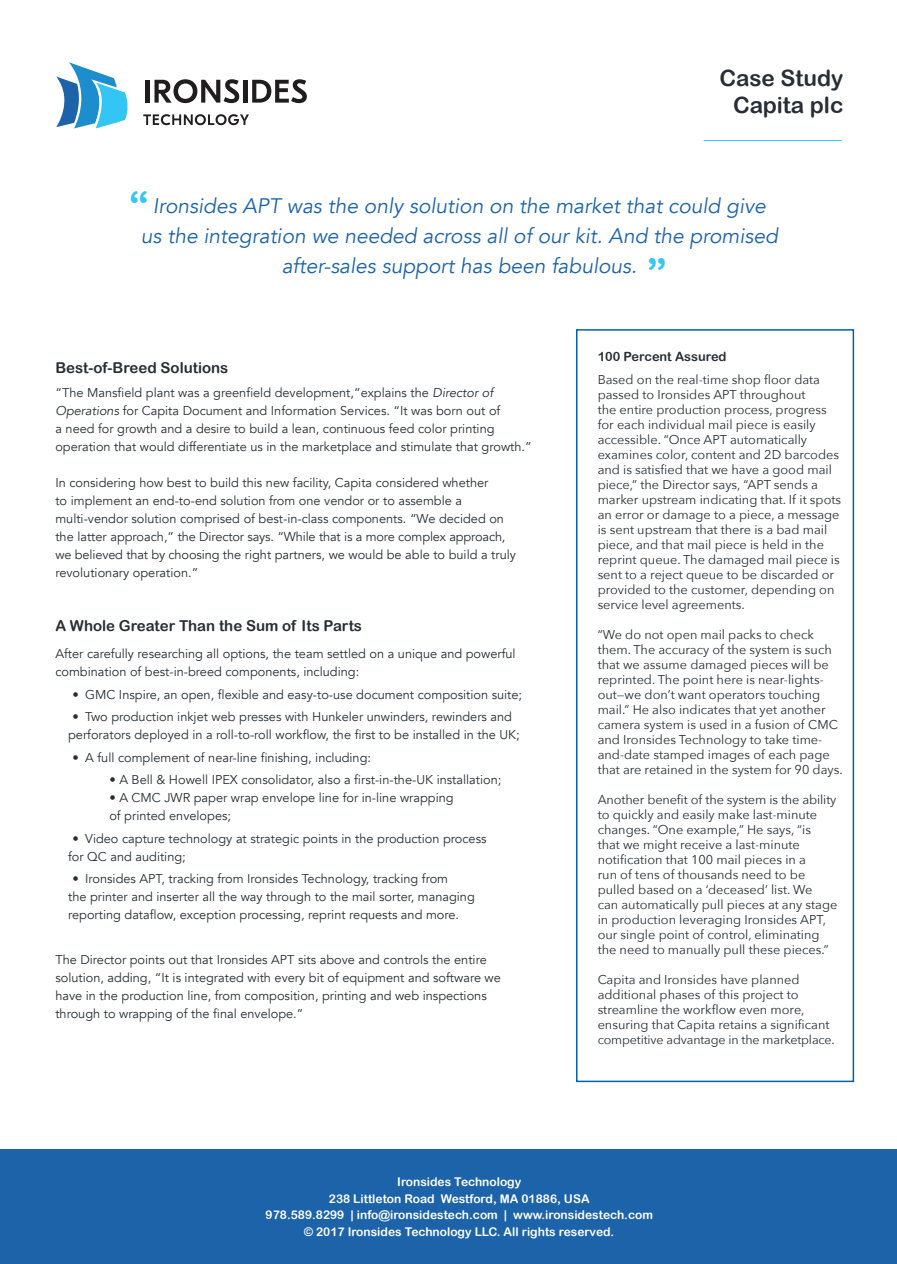
<style>
.page{position:relative;width:897px;height:1264px;background:#fff}
.page>*{position:absolute;margin:0;border:0;box-sizing:border-box;transform-origin:0 0}
.t1{font:42px "Arial Rounded MT Bold";color:#38c6f4}
.t2{font:22.5px/27px "Arial Rounded MT Bold";color:#272e35;text-align:right}
.t3{font:italic 21px/30px "Avenir";color:#1c63a9;text-align:center}
.t4{font:15px "Arial Rounded MT Bold";color:#272e35}
.t5{font:12.75px/18px "Avenir";color:#272e35}
.t6{font:12.75px/15px "Avenir Next";color:#272e35}
.t7{font:12.75px "Arial Rounded MT Bold";color:#272e35}
.t8{font:12.45px "Avenir Next";letter-spacing:-.01em;color:#272e35}
.t9{font:12px/16.5px "Arial Rounded MT Bold";color:#fff;text-align:center}
.s1{font-style:italic}
</style>
<div class="page">
<div style="left:0;top:1149px;width:896px;height:115px;background:#1c63a9"></div>
<div style="left:576px;top:329px;width:278px;height:753px;border:2px solid #0062a7"></div>
<hr style="left:703px;top:140px;width:138px;height:1px;background:#38c6f4">
<hr style="left:145px;top:80px;width:4px;height:23px;background:#201d1e">
<svg style="left:154px;top:79px;width:85px;height:24px"></svg>
<hr style="left:243px;top:80px;width:4px;height:23px;background:#201d1e">
<svg style="left:252px;top:79px;width:55px;height:24px"></svg>
<svg style="left:143px;top:114px;width:106px;height:11px"></svg>
<svg style="left:56px;top:62px;width:72px;height:66px"></svg>
<h2 class="t2" style="left:719px;top:64px;width:126px">Case Study<br>Capita plc</h2>
<h1 class="t1" style="left:129px;top:182px;width:21px">“</h1>
<h3 class="t3" style="left:141px;top:191px;width:638px">Ironsides APT was the only solution on the market that could give us the integration we needed across all of our kit. And the promised after-sales support has been fabulous.</h3>
<h1 class="t1" style="left:666px;top:279px;width:21px;rotate:-180deg">“</h1>
<p class="t4" style="left:55px;top:359px;width:174px">Best-of-Breed Solutions</p>
<p class="t5" style="left:55px;top:384px;width:477px">“The Mansfield plant was a greenfield development,”explains the <span class="s1">Director of Operations</span> for Capita Document and Information Services. “It was born out of<br>a need for growth and a desire to build a lean, continuous feed color printing operation that would differentiate us in the marketplace and stimulate that growth.”</p>
<p class="t5" style="left:55px;top:474px;width:462px">In considering how best to build this new facility, Capita considered whether<br>to implement an end-to-end solution from one vendor or to assemble a multi-vendor solution comprised of best-in-class components. “We decided on the latter approach,” the Director says. “While that is a more complex approach, we believed that by choosing the right partners, we would be able to build a truly revolutionary operation.”</p>
<p class="t4" style="left:55px;top:617px;width:308px">A Whole Greater Than the Sum of Its Parts</p>
<p class="t5" style="left:55px;top:645px;width:461px">After carefully researching all options, the team settled on a unique and powerful combination of best-in-breed components, including:</p>
<p class="t5" style="left:72px;top:685px;width:451px">• GMC Inspire, an open, flexible and easy-to-use document composition suite;</p>
<p class="t5" style="left:68px;top:708px;width:453px;text-align:center">• Two production inkjet web presses with Hunkeler unwinders, rewinders and perforators deployed in a roll-to-roll workflow, the first to be installed in the UK;</p>
<p class="t5" style="left:72px;top:748px;width:300px">• A full complement of near-line finishing, including:</p>
<p class="t5" style="left:109px;top:771px;width:393px">• A Bell &amp; Howell IPEX consolidator, also a first-in-the-UK installation;</p>
<p class="t5" style="left:109px;top:789px;width:346px">• A CMC JWR paper wrap envelope line for in-line wrapping of printed envelopes;</p>
<p class="t5" style="left:68px;top:829px;width:420px;text-indent:4px">• Video capture technology at strategic points in the production process for QC and auditing;</p>
<p class="t5" style="left:68px;top:870px;width:408px;text-indent:4px">• Ironsides APT, tracking from Ironsides Technology, tracking from<br>the printer and inserter all the way through to the mail sorter, managing reporting dataflow, exception processing, reprint requests and more.</p>
<p class="t5" style="left:55px;top:951px;width:447px">The Director points out that Ironsides APT sits above and controls the entire solution, adding, “It is integrated with every bit of equipment and software we have in the production line, from composition, printing and web inspections through to wrapping of the final envelope.”</p>
<p class="t7" style="left:597px;top:349px;width:130px">100 Percent Assured</p>
<p class="t6" style="left:597px;top:371px;width:245px">Based on the real-time shop floor data passed to Ironsides APT throughout<br>the entire production process, progress for each individual mail piece is easily accessible. “Once APT automatically examines color, content and 2D barcodes and is satisfied that we have a good mail piece,” the Director says, “APT sends a marker upstream indicating that. If it spots an error or damage to a piece, a message is sent upstream that there is a bad mail piece, and that mail piece is held in the reprint queue. The damaged mail piece is sent to a reject queue to be discarded or provided to the customer, depending on service level agreements.</p>
<p class="t6" style="left:597px;top:626px;width:246px">“We do not open mail packs to check them. The accuracy of the system is such that we assume damaged pieces will be reprinted. The point here is near-lights&shy;out—we don’t want operators touching mail.” He also indicates that yet another camera system is used in a fusion of CMC and Ironsides Technology to take time&shy;and-date stamped images of each page that are retained in the system for 90 days.</p>
<p class="t6" style="left:597px;top:791px;width:241px">Another benefit of the system is the ability to quickly and easily make last-minute changes. “One example,” He says, “is<br>that we might receive a last-minute notification that 100 mail pieces in a<br>run of tens of thousands need to be pulled based on a ‘deceased’ list. We<br>can automatically pull pieces at any stage in production leveraging Ironsides APT, our single point of control, eliminating the need to manually pull these pieces.”</p>
<p class="t6" style="left:597px;top:971px;width:233px">Capita and Ironsides have planned additional phases of this project to streamline the workflow even more, ensuring that Capita retains a significant</p>
<p class="t8" style="left:597px;top:1029px;width:239px">competitive advantage in the marketplace.</p>
<p class="t9" style="left:265px;top:1173px;width:389px">Ironsides Technology<br>238 Littleton Road Westford, MA 01886, USA<br>978.589.8299 | info@ironsidestech.com | www.ironsidestech.com © 2017 Ironsides Technology LLC. All rights reserved.</p>
</div>
